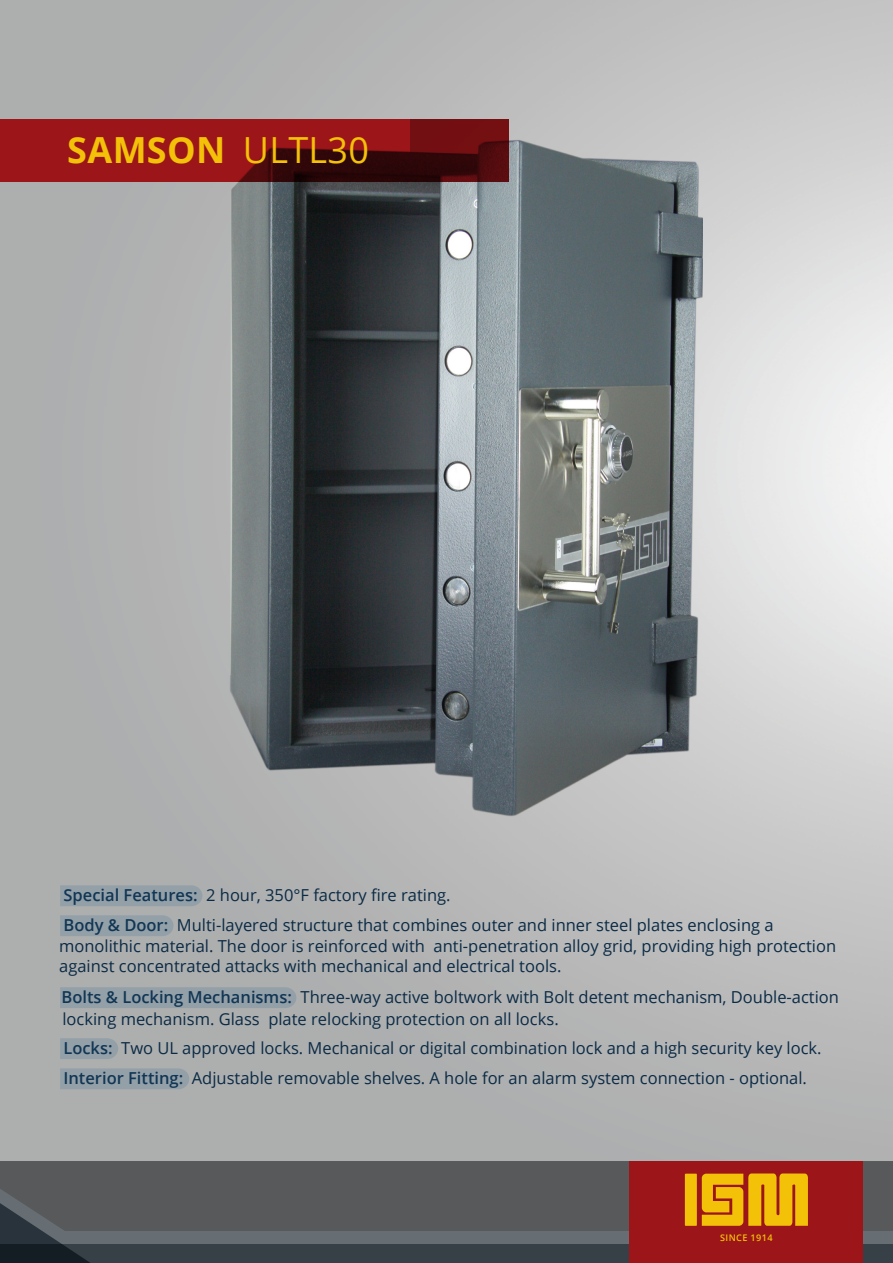
<style>
.page{position:relative;width:893px;height:1263px;background:#fff}
.page>*{position:absolute;margin:0;border:0;box-sizing:border-box;transform-origin:0 0}
.t1{font:700 36px "Open Sans";letter-spacing:.01em;color:#f3c108}
.t2{font:16.5px/30px "Open Sans";color:#0b2b45}
.t3{font:600 9.15px "Open Sans";letter-spacing:.04em;color:#f3c108}
.s1{font-weight:400}
.s2{font-weight:600}
</style>
<div class="page">
<img style="left:0;top:0;width:893px;height:1161px">
<img style="left:209px;top:85px;width:493px;height:760px">
<div style="left:0;top:1161px;width:893px;height:102px;background:#666e73"></div>
<div style="left:0;top:1161px;width:893px;height:70px;background:#58595b"></div>
<svg style="left:0;top:1175px;width:155px;height:69px"></svg>
<svg style="left:0;top:1244px;width:893px;height:19px;fill:#364046"></svg>
<div style="left:629px;top:1161px;width:234px;height:102px;background:#9c1519"></div>
<div style="left:685px;top:1174px;width:12px;height:52px;background:#f3c108"></div>
<svg style="left:702px;top:1173px;width:106px;height:53px"></svg>
<svg style="left:0;top:119px;width:508px;height:62px;fill:#9c1519"></svg>
<div style="left:60px;top:885px;width:142px;height:21px;background:#94a0a8"></div>
<div style="left:60px;top:915px;width:114px;height:21px;background:#94a0a8"></div>
<div style="left:60px;top:987px;width:236px;height:21px;background:#94a0a8"></div>
<svg style="left:60px;top:1038px;width:58px;height:21px"></svg>
<div style="left:60px;top:1068px;width:129px;height:21px;background:#94a0a8"></div>
<h1 class="t1" style="left:67px;top:125px;width:303px">SAMSON <span class="s1">ULTL30</span></h1>
<p class="t2" style="left:63px;top:879px;width:712px"><span class="s2">Special Features:</span> 2 hour, 350°F factory fire rating.<br><span class="s2">Body &amp; Door:</span> Multi-layered structure that combines outer and inner steel plates enclosing a</p>
<p class="t2" style="left:59px;top:935px;width:778px;line-height:19.8px">monolithic material. The door is reinforced with anti-penetration alloy grid, providing high protection against concentrated attacks with mechanical and electrical tools.</p>
<p class="t2" style="left:62px;top:981px;width:779px"><span class="s2">Bolts &amp; Locking Mechanisms:</span> Three-way active boltwork with Bolt detent mechanism, Double-action</p>
<p class="t2" style="left:63px;top:1032px;width:760px"><span class="s2">Locks:</span> Two UL approved locks. Mechanical or digital combination lock and a high security key lock.<br><span class="s2">Interior Fitting:</span> Adjustable removable shelves. A hole for an alarm system connection - optional.</p>
<p class="t2" style="left:62px;top:1004px;width:498px">locking mechanism. Glass plate relocking protection on all locks.</p>
<p class="t3" style="left:720px;top:1231px;width:54px">SINCE 1914</p>
</div>
